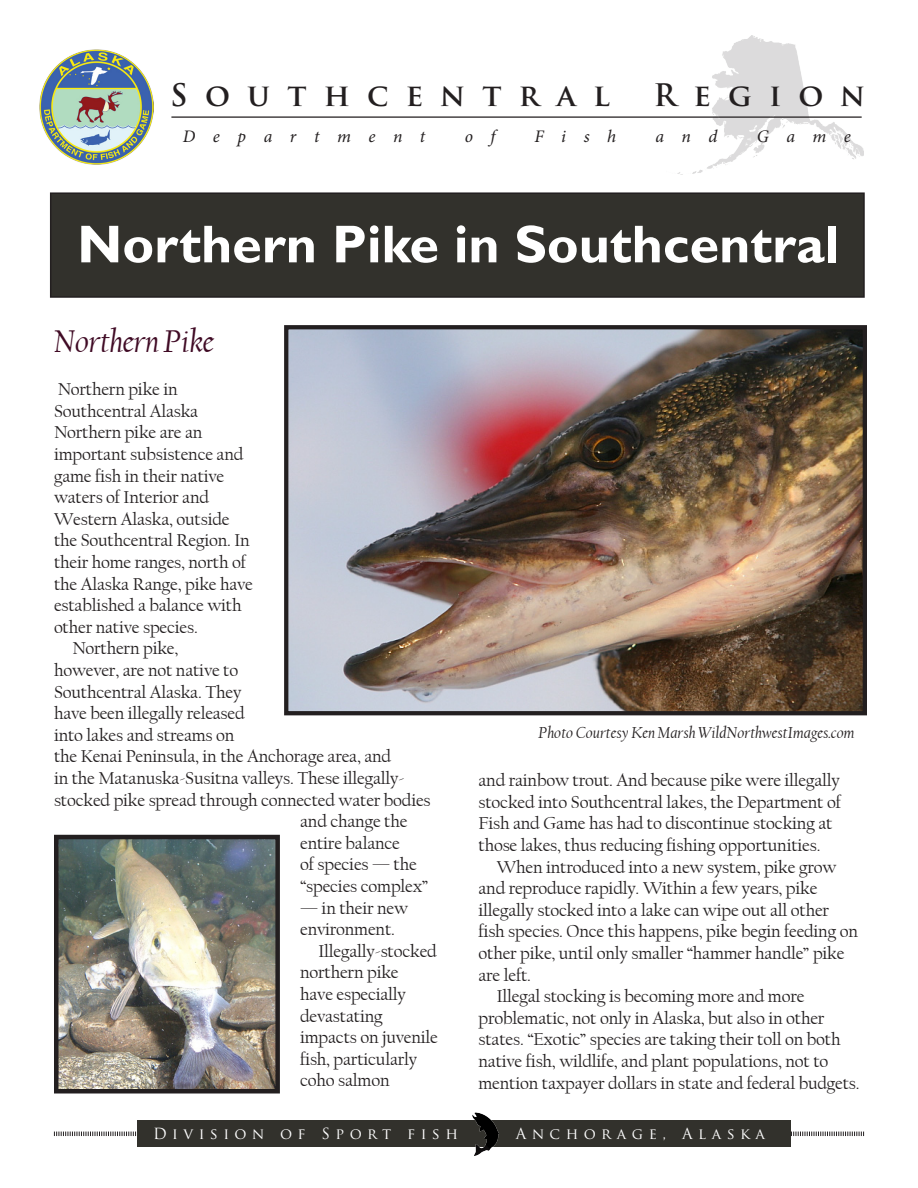
<style>
.page{position:relative;width:918px;height:1188px;background:#fff}
.page>*{position:absolute;margin:0;border:0;box-sizing:border-box;transform-origin:0 0}
.t1{font:700 53.55px "Gill Sans";color:#fff}
.t2{font:italic 33px "Californian FB";letter-spacing:-.01em;color:#400b25}
.t3{font:700 30.3px "Trajan Pro";letter-spacing:.57em;color:#231f20}
.t4{font:18px/21.6px "Californian FB";letter-spacing:-.01em;color:#231f20}
.t5{font:italic 17.7px "Minion Pro";letter-spacing:.995em;color:#231f20}
.t6{font:italic 16.65px "Californian FB";color:#231f20}
.t7{font:15px "Trajan Pro";letter-spacing:.37em;color:#fff}
</style>
<div class="page">
<img style="left:677px;top:36px;width:186px;height:139px">
<img style="left:39px;top:50px;width:115px;height:115px">
<hr style="left:171px;top:116px;width:691px;height:2px;background:#231f20">
<div style="left:51px;top:193px;width:813px;height:104px;background:#32312c"></div>
<div style="left:50px;top:192px;width:815px;height:106px;border:2px solid #231f20"></div>
<svg style="left:54px;top:1131px;width:810px;height:5px"></svg>
<div style="left:137px;top:1120px;width:654px;height:27px;background:#32312c"></div>
<img style="left:472px;top:1112px;width:27px;height:44px">
<img style="left:289px;top:330px;width:573px;height:380px">
<div style="left:284px;top:325px;width:583px;height:390px;border:4px solid #231f20"></div>
<img style="left:59px;top:840px;width:216px;height:249px">
<div style="left:54px;top:835px;width:226px;height:259px;border:4px solid #231f20"></div>
<p class="t3" style="left:170px;top:77px;width:441px">Southcentral</p>
<p class="t3" style="left:654px;top:77px;width:213px">Region</p>
<p class="t5" style="left:183px;top:124px;width:244px">Department</p>
<p class="t5" style="left:465px;top:124px;width:32px">o f</p>
<p class="t5" style="left:535px;top:124px;width:83px">Fish</p>
<p class="t5" style="left:656px;top:124px;width:63px">and</p>
<p class="t5" style="left:757px;top:124px;width:96px">Game</p>
<p class="t1" style="left:77px;top:212px;width:763px">Northern Pike in Southcentral</p>
<p class="t2" style="left:54px;top:323px;width:162px">Northern Pike</p>
<p class="t4" style="left:54px;top:379px;width:146px">Northern pike in<br>Southcentral Alaska</p>
<p class="t4" style="left:54px;top:422px;width:201px">Northern pike are an important subsistence and game fish in their native waters of Interior and<br>Western Alaska, outside the Southcentral Region. In their home ranges, north of the Alaska Range, pike have established a balance with other native species.</p>
<p class="t4" style="left:72px;top:638px;width:107px">Northern pike,</p>
<p class="t4" style="left:54px;top:660px;width:186px">however, are not native to</p>
<p class="t4" style="left:54px;top:681px;width:189px">Southcentral Alaska. They</p>
<p class="t4" style="left:54px;top:703px;width:192px">have been illegally released</p>
<p class="t4" style="left:54px;top:724px;width:182px">into lakes and streams on</p>
<p class="t4" style="left:54px;top:746px;width:339px">the Kenai Peninsula, in the Anchorage area, and</p>
<p class="t4" style="left:54px;top:768px;width:352px">in the Matanuska-Susitna valleys. These illegally-</p>
<p class="t4" style="left:54px;top:789px;width:378px">stocked pike spread through connected water bodies</p>
<p class="t4" style="left:300px;top:811px;width:109px">and change the</p>
<p class="t4" style="left:300px;top:832px;width:101px">entire balance</p>
<p class="t4" style="left:300px;top:854px;width:118px">of species — the</p>
<p class="t4" style="left:300px;top:876px;width:130px">“species complex”</p>
<p class="t4" style="left:300px;top:897px;width:110px">— in their new environment.</p>
<p class="t4" style="left:300px;top:940px;width:139px;text-indent:18px">Illegally-stocked northern pike<br>have especially devastating impacts on juvenile fish, particularly coho salmon</p>
<p class="t6" style="left:539px;top:723px;width:317px">Photo Courtesy Ken Marsh WildNorthwestImages.com</p>
<p class="t4" style="left:478px;top:770px;width:364px">and rainbow trout. And because pike were illegally stocked into Southcentral lakes, the Department of Fish and Game has had to discontinue stocking at those lakes, thus reducing fishing opportunities.</p>
<p class="t4" style="left:478px;top:856px;width:381px;text-indent:18px">When introduced into a new system, pike grow and reproduce rapidly. Within a few years, pike illegally stocked into a lake can wipe out all other fish species. Once this happens, pike begin feeding on other pike, until only smaller “hammer handle” pike are left.</p>
<p class="t4" style="left:478px;top:986px;width:383px;text-indent:18px">Illegal stocking is becoming more and more problematic, not only in Alaska, but also in other states. “Exotic” species are taking their toll on both native fish, wildlife, and plant populations, not to mention taxpayer dollars in state and federal budgets.</p>
<p class="t7" style="left:153px;top:1124px;width:307px">Division of Sport fish</p>
<p class="t7" style="left:516px;top:1124px;width:251px">Anchorage, Alaska</p>
</div>
